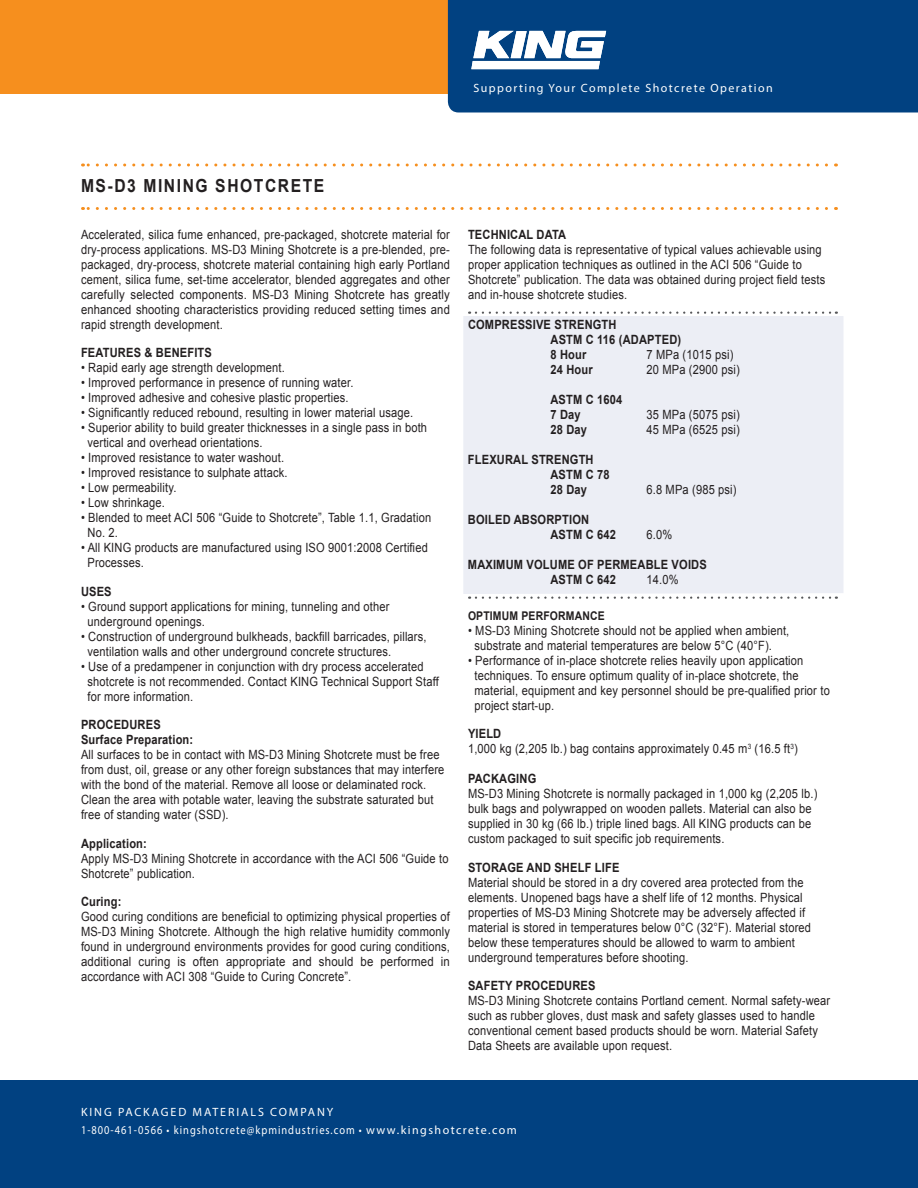
<style>
.page{position:relative;width:918px;height:1188px;background:#fff}
.page>*{position:absolute;margin:0;border:0;box-sizing:border-box;transform-origin:0 0}
.t1{font:700 18px "Arial";letter-spacing:.1em;color:#231f20;scale:.87 1}
.t2{font:12.75px/15px "Arial";letter-spacing:.015em;color:#231f20;scale:.87 1}
.t3{font:700 12.75px/15px "Arial";letter-spacing:.015em;color:#231f20;scale:.87 1}
.t4{font:12px/18px "Myriad Pro";letter-spacing:.12em;color:#fff}
.t5{font:700 12px "Arial";letter-spacing:.015em;color:#231f20;scale:.87 1}
.s1{font-weight:700}
</style>
<div class="page">
<div style="left:0;top:0;width:918px;height:94px;background:#f68f1e"></div>
<div style="left:448px;top:0;width:470px;height:112px;background:#014181"></div>
<svg style="left:471px;top:31px;width:135px;height:38px;background:#b1c5d8"></svg>
<div style="left:0;top:1080px;width:918px;height:108px;background:#014181"></div>
<div style="left:463px;top:316px;width:380px;height:278px;background:#eceef5"></div>
<svg style="left:82px;top:164px;width:745px;height:2px"></svg>
<svg style="left:82px;top:207px;width:745px;height:3px"></svg>
<svg style="left:476px;top:312px;width:361px;height:2px"></svg>
<svg style="left:476px;top:597px;width:361px;height:2px"></svg>
<p class="t4" style="left:473px;top:79px;width:301px">Supporting Your Complete Shotcrete Operation</p>
<h1 class="t1" style="left:81px;top:174px;width:281px">MS-D3 MINING SHOTCRETE</h1>
<p class="t2" style="left:81px;top:227px;width:426px;text-align:justify">Accelerated, silica fume enhanced, pre-packaged, shotcrete material for dry-process applications. MS-D3 Mining Shotcrete is a pre-blended, pre&shy;packaged, dry-process, shotcrete material containing high early Portland cement, silica fume, set-time accelerator, blended aggregates and other carefully selected components. MS-D3 Mining Shotcrete has greatly enhanced shooting characteristics providing reduced setting times and rapid strength development.</p>
<p class="t3" style="left:81px;top:346px;width:152px">FEATURES &amp; BENEFITS</p>
<p class="t2" style="left:81px;top:360px;width:236px">• Rapid early age strength development.</p>
<p class="t2" style="left:81px;top:375px;width:315px">• Improved performance in presence of running water.</p>
<p class="t2" style="left:81px;top:390px;width:309px">• Improved adhesive and cohesive plastic properties.</p>
<p class="t2" style="left:81px;top:405px;width:383px">• Significantly reduced rebound, resulting in lower material usage.</p>
<p class="t2" style="left:88px;top:420px;width:392px;text-indent:-7px">• Superior ability to build greater thicknesses in a single pass in both vertical and overhead orientations.</p>
<p class="t2" style="left:81px;top:450px;width:235px">• Improved resistance to water washout.</p>
<p class="t2" style="left:81px;top:465px;width:239px">• Improved resistance to sulphate attack.</p>
<p class="t2" style="left:81px;top:480px;width:111px">• Low permeability.</p>
<p class="t2" style="left:81px;top:495px;width:98px">• Low shrinkage.</p>
<p class="t2" style="left:88px;top:510px;width:397px;text-indent:-7px">• Blended to meet ACI 506 “Guide to Shotcrete”, Table 1.1, Gradation<br>No. 2.</p>
<p class="t2" style="left:88px;top:540px;width:393px;text-indent:-7px">• All KING products are manufactured using ISO 9001:2008 Certified<br>Processes.</p>
<p class="t3" style="left:81px;top:584px;width:37px">USES</p>
<p class="t2" style="left:88px;top:599px;width:349px;text-indent:-7px">• Ground support applications for mining, tunneling and other underground openings.</p>
<p class="t2" style="left:88px;top:629px;width:391px;text-indent:-7px">• Construction of underground bulkheads, backfill barricades, pillars, ventilation walls and other underground concrete structures.</p>
<p class="t2" style="left:88px;top:659px;width:405px;text-indent:-7px">• Use of a predampener in conjunction with dry process accelerated shotcrete is not recommended. Contact KING Technical Support Staff for more information.</p>
<p class="t3" style="left:81px;top:718px;width:131px">PROCEDURES<br>Surface Preparation:</p>
<p class="t2" style="left:81px;top:747px;width:419px">All surfaces to be in contact with MS-D3 Mining Shotcrete must be free from dust, oil, grease or any other foreign substances that may interfere with the bond of the material. Remove all loose or delaminated rock.<br>Clean the area with potable water, leaving the substrate saturated but free of standing water (SSD).</p>
<p class="t3" style="left:81px;top:836px;width:77px">Application:</p>
<p class="t2" style="left:81px;top:851px;width:424px">Apply MS-D3 Mining Shotcrete in accordance with the ACI 506 “Guide to<br>Shotcrete” publication.</p>
<p class="t3" style="left:81px;top:895px;width:48px">Curing:</p>
<p class="t2" style="left:81px;top:909px;width:426px;text-align:justify">Good curing conditions are beneficial to optimizing physical properties of MS-D3 Mining Shotcrete. Although the high relative humidity commonly found in underground environments provides for good curing conditions, additional curing is often appropriate and should be performed in accordance with ACI 308 “Guide to Curing Concrete”.</p>
<p class="t3" style="left:468px;top:227px;width:114px">TECHNICAL DATA</p>
<p class="t2" style="left:468px;top:242px;width:412px">The following data is representative of typical values achievable using proper application techniques as outlined in the ACI 506 “Guide to Shotcrete” publication. The data was obtained during project field tests and in-house shotcrete studies.</p>
<p class="t3" style="left:468px;top:317px;width:19px">Compressi</p>
<p class="t3" style="left:550px;top:317px;width:152px;text-indent:-14px">ve Strength<br>ASTM C 116 (ADAPTED)<br>8 Hour</p>
<p class="t2" style="left:646px;top:347px;width:101px">7 MPa (1015 psi)</p>
<p class="t3" style="left:550px;top:362px;width:50px">24 Hour</p>
<p class="t2" style="left:646px;top:362px;width:109px">20 MPa (2900 psi)</p>
<p class="t3" style="left:550px;top:392px;width:84px">ASTM C 1604<br>7 Day</p>
<p class="t2" style="left:646px;top:407px;width:109px">35 MPa (5075 psi)</p>
<p class="t3" style="left:550px;top:422px;width:44px">28 Day</p>
<p class="t2" style="left:646px;top:422px;width:109px">45 MPa (6525 psi)</p>
<p class="t3" style="left:550px;top:452px;width:70px;text-indent:-82px">FLEXURAL STRENGTH<br>ASTM C 78<br>28 Day</p>
<p class="t2" style="left:646px;top:482px;width:105px">6.8 MPa (985 psi)</p>
<p class="t3" style="left:550px;top:512px;width:77px;text-indent:-82px">BOILED ABSORPTION<br>ASTM C 642</p>
<p class="t2" style="left:646px;top:527px;width:31px">6.0%</p>
<p class="t3" style="left:550px;top:557px;width:181px;text-indent:-82px">MAXIMUM VOLUME OF PERMEABLE VOIDS<br>ASTM C 642</p>
<p class="t2" style="left:646px;top:572px;width:38px">14.0%</p>
<p class="t5" style="left:468px;top:608px;width:159px">OPTIMUM PERFORMANCE</p>
<p class="t2" style="left:475px;top:623px;width:363px;text-indent:-7px">• MS-D3 Mining Shotcrete should not be applied when ambient, substrate and material temperatures are below 5°C (40°F).</p>
<p class="t2" style="left:475px;top:653px;width:410px;text-indent:-7px">• Performance of in-place shotcrete relies heavily upon application techniques. To ensure optimum quality of in-place shotcrete, the material, equipment and key personnel should be pre-qualified prior to project start-up.</p>
<p class="t2" style="left:468px;top:727px;width:381px"><span class="s1">YIELD<br></span>1,000 kg (2,205 lb.) bag contains approximately 0.45 m<sup>3</sup> (16.5 ft<sup>3</sup>)</p>
<p class="t3" style="left:468px;top:772px;width:80px">PACKAGING</p>
<p class="t2" style="left:468px;top:787px;width:403px">MS-D3 Mining Shotcrete is normally packaged in 1,000 kg (2,205 lb.) bulk bags and polywrapped on wooden pallets. Material can also be supplied in 30 kg (66 lb.) triple lined bags. All KING products can be custom packaged to suit specific job requirements.</p>
<p class="t3" style="left:468px;top:860px;width:176px">STORAGE AND SHELF LIFE</p>
<p class="t2" style="left:468px;top:875px;width:396px">Material should be stored in a dry covered area protected from the elements. Unopened bags have a shelf life of 12 months. Physical properties of MS-D3 Mining Shotcrete may be adversely affected if material is stored in temperatures below 0°C (32°F). Material stored below these temperatures should be allowed to warm to ambient underground temperatures before shooting.</p>
<p class="t3" style="left:468px;top:979px;width:148px">SAFETY PROCEDURES</p>
<p class="t2" style="left:468px;top:994px;width:418px">MS-D3 Mining Shotcrete contains Portland cement. Normal safety-wear such as rubber gloves, dust mask and safety glasses used to handle conventional cement based products should be worn. Material Safety Data Sheets are available upon request.</p>
<p class="t4" style="left:81px;top:1103px;width:437px">King pack aged materials co mpany<br>1-800-461-0566 • kingshotcrete@kpmindustries.com • www.kingshotcrete.com</p>
</div>
